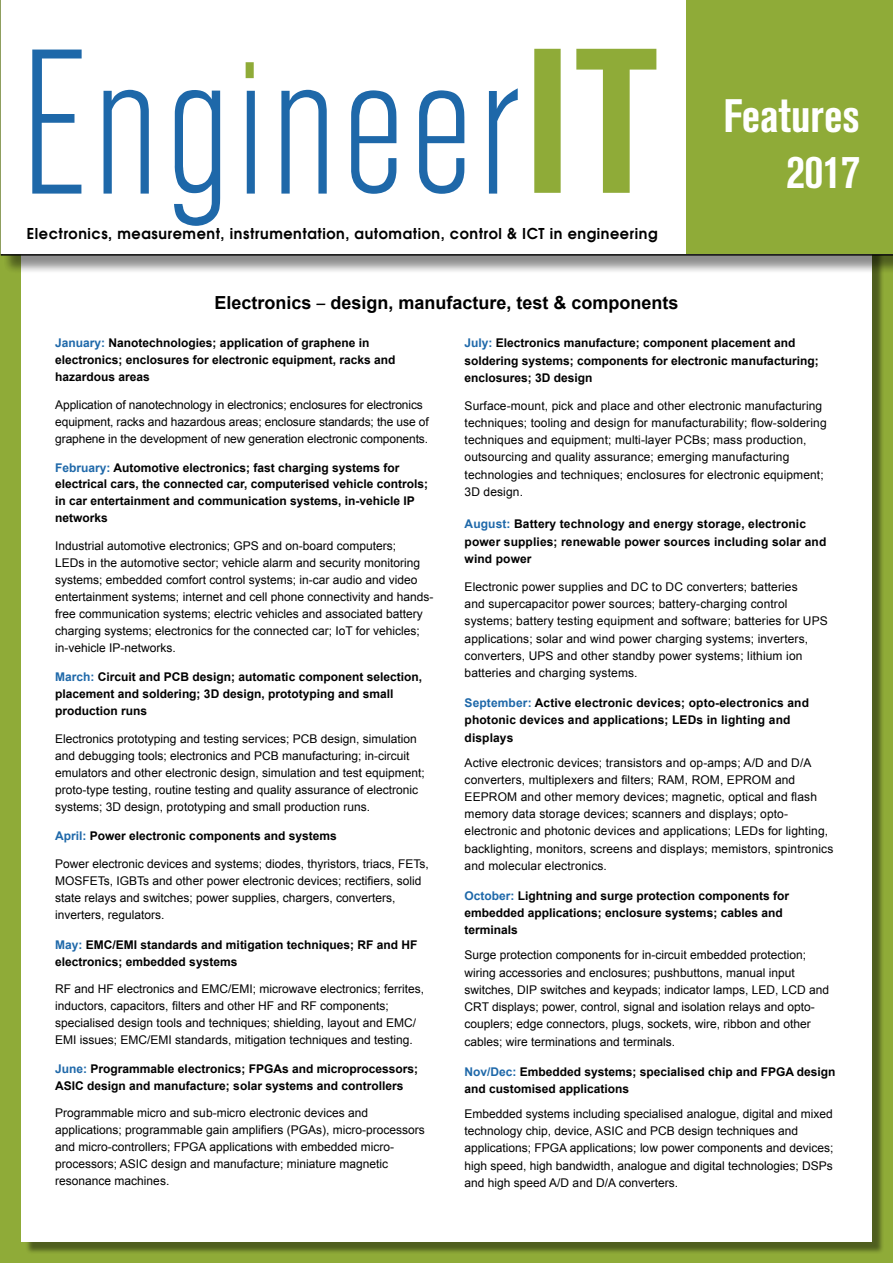
<style>
.page{position:relative;width:893px;height:1263px;background:#fff}
.page>*{position:absolute;margin:0;border:0;box-sizing:border-box;transform-origin:0 0}
.EngIT_font_subscribe{font:700 condensed 46.5px/55.8px "Akzidenz Grotesk BQ";color:#fff;text-align:right}
.EngIT_font_subscribe-2{font:700 18px "Arial";color:#000}
.t1{font:600 15px "Avant Garde";letter-spacing:.04em;color:#000;scale:.96 1}
.new_EngIT_body_txt_2{font:12px/17.2px "Arial";color:#000}
.New_EngIT_subhead_20{font:700 12px/17px "Arial";color:#000}
.s1{font-family:"Avant Garde IT Cby BT";font-weight:500;font-style:italic}
.s2{color:#1e68a9}
</style>
<div class="page">
<div style="left:0;top:236px;width:893px;height:1027px;background:#8fab38"></div>
<div style="left:25px;top:179px;width:860px;height:1076px;background:#000;opacity:.45"></div>
<div style="left:21px;top:176px;width:851px;height:1066px;background:#fff"></div>
<div style="left:3px;top:0;width:890px;height:273px;background:#000;opacity:.45"></div>
<svg style="left:1px;top:0;width:685px;height:254px"></svg>
<div style="left:686px;top:0;width:207px;height:254px;background:#8fab38"></div>
<svg style="left:32px;top:50px;width:625px;height:176px"></svg>
<div style="left:529px;top:32px;width:138px;height:178px;background:#fff"></div>
<div style="left:236px;top:53px;width:30px;height:31px;background:#fff"></div>
<svg style="left:246px;top:49px;width:410px;height:144px"></svg>
<p class="t1" style="left:27px;top:223px;width:659px">Electronics, measurement, instrumentation, automation, control &amp; ICT in engineering</p>
<p class="EngIT_font_subscribe" style="left:723px;top:88px;width:138px">Features<br>2017</p>
<p class="EngIT_font_subscribe-2" style="left:214px;top:291px;width:466px">Electronics <span class="s1">–</span> design, manufacture, test &amp; components</p>
<p class="New_EngIT_subhead_20" style="left:55px;top:335px;width:342px"><span class="s2">January:</span> Nanotechnologies; application of graphene in electronics; enclosures for electronic equipment, racks and hazardous areas</p>
<p class="new_EngIT_body_txt_2" style="left:55px;top:396px;width:375px">Application of nanotechnology in electronics; enclosures for electronics equipment, racks and hazardous areas; enclosure standards; the use of graphene in the development of new generation electronic components.</p>
<p class="New_EngIT_subhead_20" style="left:55px;top:459px;width:374px"><span class="s2">February:</span> Automotive electronics; fast charging systems for electrical cars, the connected car, computerised vehicle controls; in car entertainment and communication systems, in-vehicle IP networks</p>
<p class="new_EngIT_body_txt_2" style="left:55px;top:537px;width:380px">Industrial automotive electronics; GPS and on-board computers;<br>LEDs in the automotive sector; vehicle alarm and security monitoring systems; embedded comfort control systems; in-car audio and video entertainment systems; internet and cell phone connectivity and hands&shy;free communication systems; electric vehicles and associated battery charging systems; electronics for the connected car; IoT for vehicles; in-vehicle IP-networks.</p>
<p class="New_EngIT_subhead_20" style="left:55px;top:669px;width:368px"><span class="s2">March:</span> Circuit and PCB design; automatic component selection, placement and soldering; 3D design, prototyping and small production runs</p>
<p class="new_EngIT_body_txt_2" style="left:55px;top:730px;width:371px">Electronics prototyping and testing services; PCB design, simulation and debugging tools; electronics and PCB manufacturing; in-circuit emulators and other electronic design, simulation and test equipment; proto-type testing, routine testing and quality assurance of electronic systems; 3D design, prototyping and small production runs.</p>
<p class="New_EngIT_subhead_20" style="left:55px;top:828px;width:283px"><span class="s2">April:</span> Power electronic components and systems</p>
<p class="new_EngIT_body_txt_2" style="left:55px;top:855px;width:375px">Power electronic devices and systems; diodes, thyristors, triacs, FETs, MOSFETs, IGBTs and other power electronic devices; rectifiers, solid state relays and switches; power supplies, chargers, converters, inverters, regulators.</p>
<p class="New_EngIT_subhead_20" style="left:55px;top:936px;width:364px"><span class="s2">May:</span> EMC/EMI standards and mitigation techniques; RF and HF electronics; embedded systems</p>
<p class="new_EngIT_body_txt_2" style="left:55px;top:980px;width:370px">RF and HF electronics and EMC/EMI; microwave electronics; ferrites, inductors, capacitors, filters and other HF and RF components; specialised design tools and techniques; shielding, layout and EMC/ EMI issues; EMC/EMI standards, mitigation techniques and testing.</p>
<p class="New_EngIT_subhead_20" style="left:55px;top:1060px;width:364px"><span class="s2">June:</span> Programmable electronics; FPGAs and microprocessors;<br>ASIC design and manufacture; solar systems and controllers</p>
<p class="new_EngIT_body_txt_2" style="left:55px;top:1105px;width:371px">Programmable micro and sub-micro electronic devices and applications; programmable gain amplifiers (PGAs), micro-processors and micro-controllers; FPGA applications with embedded micro&shy;processors; ASIC design and manufacture; miniature magnetic resonance machines.</p>
<p class="New_EngIT_subhead_20" style="left:465px;top:335px;width:356px"><span class="s2">July:</span> Electronics manufacture; component placement and soldering systems; components for electronic manufacturing; enclosures; 3D design</p>
<p class="new_EngIT_body_txt_2" style="left:465px;top:397px;width:364px">Surface-mount, pick and place and other electronic manufacturing techniques; tooling and design for manufacturability; flow-soldering techniques and equipment; multi-layer PCBs; mass production, outsourcing and quality assurance; emerging manufacturing technologies and techniques; enclosures for electronic equipment; 3D design.</p>
<p class="New_EngIT_subhead_20" style="left:465px;top:516px;width:363px"><span class="s2">August:</span> Battery technology and energy storage, electronic power supplies; renewable power sources including solar and wind power</p>
<p class="new_EngIT_body_txt_2" style="left:465px;top:578px;width:365px">Electronic power supplies and DC to DC converters; batteries<br>and supercapacitor power sources; battery-charging control systems; battery testing equipment and software; batteries for UPS applications; solar and wind power charging systems; inverters, converters, UPS and other standby power systems; lithium ion batteries and charging systems.</p>
<p class="New_EngIT_subhead_20" style="left:465px;top:695px;width:346px"><span class="s2">September:</span> Active electronic devices; opto-electronics and photonic devices and applications; LEDs in lighting and displays</p>
<p class="new_EngIT_body_txt_2" style="left:465px;top:754px;width:370px">Active electronic devices; transistors and op-amps; A/D and D/A converters, multiplexers and filters; RAM, ROM, EPROM and EEPROM and other memory devices; magnetic, optical and flash memory data storage devices; scanners and displays; opto&shy;electronic and photonic devices and applications; LEDs for lighting, backlighting, monitors, screens and displays; memistors, spintronics and molecular electronics.</p>
<p class="New_EngIT_subhead_20" style="left:465px;top:887px;width:326px"><span class="s2">October:</span> Lightning and surge protection components for embedded applications; enclosure systems; cables and terminals</p>
<p class="new_EngIT_body_txt_2" style="left:465px;top:947px;width:366px">Surge protection components for in-circuit embedded protection; wiring accessories and enclosures; pushbuttons, manual input switches, DIP switches and keypads; indicator lamps, LED, LCD and CRT displays; power, control, signal and isolation relays and opto&shy;couplers; edge connectors, plugs, sockets, wire, ribbon and other cables; wire terminations and terminals.</p>
<p class="New_EngIT_subhead_20" style="left:465px;top:1063px;width:372px"><span class="s2">Nov/Dec:</span> Embedded systems; specialised chip and FPGA design and customised applications</p>
<p class="new_EngIT_body_txt_2" style="left:465px;top:1105px;width:370px">Embedded systems including specialised analogue, digital and mixed technology chip, device, ASIC and PCB design techniques and applications; FPGA applications; low power components and devices; high speed, high bandwidth, analogue and digital technologies; DSPs and high speed A/D and D/A converters.</p>
</div>
